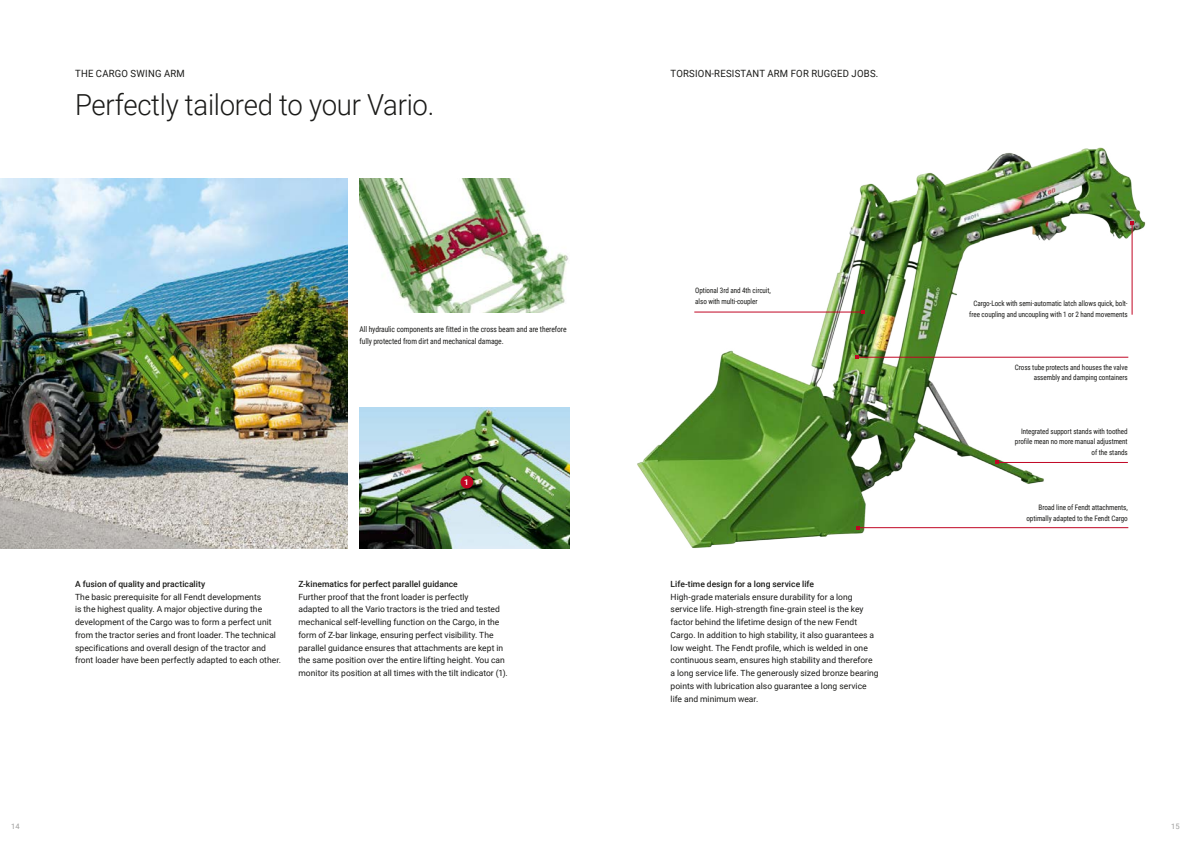
<style>
.page{position:relative;width:1191px;height:842px;background:#fff}
.page>*{position:absolute;margin:0;border:0;box-sizing:border-box;transform-origin:0 0}
.t1{font:300 29px "Roboto";letter-spacing:-.01em;color:#1a1a18;scale:.95 1}
.t2{font:10px "Roboto";letter-spacing:.025em;color:#1a1a18;scale:.95 1}
.t3{font:8.5px/12.8px "Roboto";letter-spacing:.005em;color:#1a1a18}
.t4{font:500 8.5px "Roboto";letter-spacing:.005em;color:#1a1a18}
.t5{font:8px/12.8px "Roboto Condensed";letter-spacing:-.01em;color:#1a1a18;scale:.95 1}
.t6{font:700 8px "Roboto";color:#fff}
.t7{font:7.5px/10.5px "Roboto Condensed";letter-spacing:-.01em;color:#1a1a18;text-align:right;scale:.95 1}
.t8{font:7.5px "Roboto";color:#9f9f9e}
</style>
<div class="page">
<img style="left:359px;top:179px;width:210px;height:133px">
<img style="left:359px;top:408px;width:211px;height:140px">
<img style="left:0;top:179px;width:347px;height:369px">
<div style="left:460px;top:476px;width:13px;height:12px;background:#c10624;border-radius:50%"></div>
<img style="left:637px;top:147px;width:509px;height:401px">
<hr style="left:1131px;top:223px;width:1px;height:92px;background:#c10624">
<hr style="left:996px;top:462px;width:131px;height:1px;background:#c10624">
<hr style="left:858px;top:527px;width:270px;height:1px;background:#c10624">
<hr style="left:857px;top:357px;width:271px;height:1px;background:#c10624">
<hr style="left:694px;top:312px;width:169px;height:1px;background:#c10624">
<p class="t2" style="left:75px;top:66px;width:117px">THE CARGO SWING ARM</p>
<h1 class="t1" style="left:75px;top:84px;width:379px">Perfectly tailored to your Vario.</h1>
<p class="t5" style="left:359px;top:322px;width:220px">All hydraulic components are fitted in the cross beam and are therefore fully protected from dirt and mechanical damage.</p>
<p class="t6" style="left:464px;top:476px;width:6px">1</p>
<p class="t4" style="left:75px;top:578px;width:132px">A fusion of quality and practicality</p>
<p class="t3" style="left:75px;top:590px;width:207px">The basic prerequisite for all Fendt developments<br>is the highest quality. A major objective during the development of the Cargo was to form a perfect unit from the tractor series and front loader. The technical specifications and overall design of the tractor and front loader have been perfectly adapted to each other.</p>
<p class="t4" style="left:298px;top:578px;width:161px">Z-kinematics for perfect parallel guidance</p>
<p class="t3" style="left:298px;top:590px;width:211px">Further proof that the front loader is perfectly<br>adapted to all the Vario tractors is the tried and tested mechanical self-levelling function on the Cargo, in the form of Z-bar linkage, ensuring perfect visibility. The parallel guidance ensures that attachments are kept in the same position over the entire lifting height. You can monitor its position at all times with the tilt indicator (1).</p>
<p class="t8" style="left:11px;top:821px;width:10px">14</p>
<p class="t2" style="left:670px;top:66px;width:220px">TORSION-RESISTANT ARM FOR RUGGED JOBS.</p>
<p class="t7" style="left:695px;top:285px;width:81px;text-align:left">Optional 3rd and 4th circuit, also with multi-coupler</p>
<p class="t4" style="left:670px;top:578px;width:145px">Life-time design for a long service life</p>
<p class="t3" style="left:670px;top:590px;width:209px">High-grade materials ensure durability for a long service life. High-strength fine-grain steel is the key factor behind the lifetime design of the new Fendt Cargo. In addition to high stability, it also guarantees a low weight. The Fendt profile, which is welded in one continuous seam, ensures high stability and therefore a long service life. The generously sized bronze bearing points with lubrication also guarantee a long service life and minimum wear.</p>
<p class="t7" style="left:969px;top:298px;width:168px;text-align:center">Cargo-Lock with semi-automatic latch allows quick, bolt&shy;free coupling and uncoupling with 1 or 2 hand movements</p>
<p class="t7" style="left:1015px;top:362px;width:120px">Cross tube protects and houses the valve assembly and damping containers</p>
<p class="t7" style="left:1015px;top:426px;width:120px">Integrated support stands with toothed profile mean no more manual adjustment of the stands</p>
<p class="t7" style="left:1026px;top:502px;width:108px">Broad line of Fendt attachments, optimally adapted to the Fendt Cargo</p>
<p class="t8" style="left:1171px;top:821px;width:10px">15</p>
</div>
